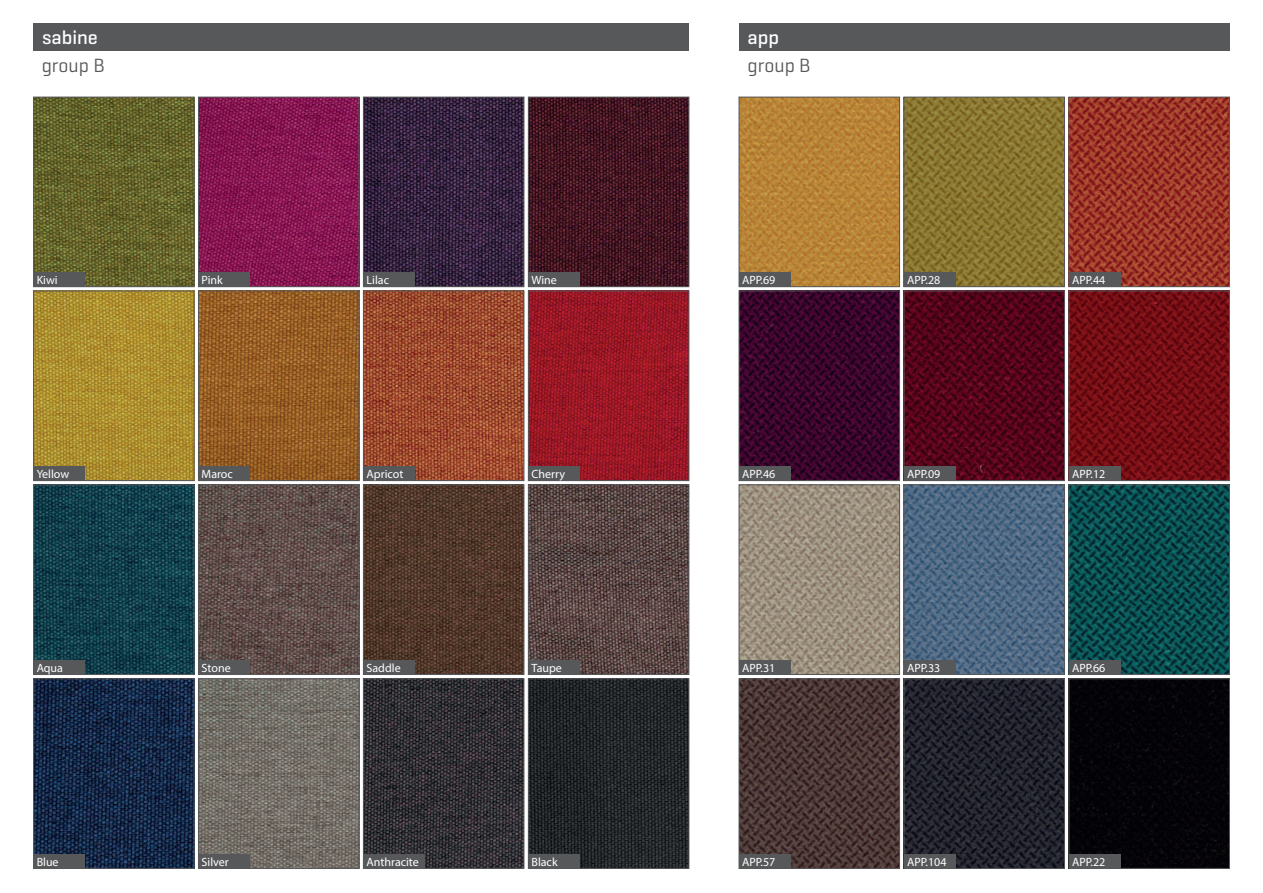
<style>
.page{position:relative;width:1263px;height:893px;background:#fff}
.page>*{position:absolute;margin:0;border:0;box-sizing:border-box;transform-origin:0 0}
.t1{font:19.5px "Geogrotesque";color:#57585a}
.t2{font:500 19.5px "Geogrotesque";color:#fff}
.t3{font:12px "Myriad Pro";color:#fff}
</style>
<div class="page">
<div style="left:1071px;top:681px;width:157px;height:186px;background:#030307"></div>
<img style="left:906px;top:681px;width:157px;height:186px">
<img style="left:741px;top:681px;width:157px;height:186px">
<img style="left:906px;top:487px;width:157px;height:186px">
<img style="left:741px;top:487px;width:157px;height:186px">
<img style="left:1071px;top:293px;width:157px;height:186px">
<img style="left:906px;top:293px;width:157px;height:186px">
<img style="left:741px;top:293px;width:157px;height:186px">
<img style="left:1071px;top:99px;width:157px;height:186px">
<img style="left:906px;top:99px;width:157px;height:186px">
<img style="left:741px;top:99px;width:157px;height:186px">
<img style="left:1071px;top:487px;width:157px;height:186px">
<div style="left:33px;top:24px;width:656px;height:27px;background:#57585a"></div>
<div style="left:739px;top:24px;width:491px;height:27px;background:#57585a"></div>
<img style="left:200px;top:99px;width:157px;height:186px">
<div style="left:198px;top:97px;width:161px;height:190px;border:1px solid #57585a"></div>
<img style="left:35px;top:99px;width:157px;height:186px">
<div style="left:33px;top:97px;width:161px;height:190px;border:1px solid #57585a"></div>
<img style="left:365px;top:99px;width:157px;height:186px">
<div style="left:363px;top:97px;width:161px;height:190px;border:1px solid #57585a"></div>
<img style="left:530px;top:99px;width:157px;height:186px">
<div style="left:528px;top:97px;width:161px;height:190px;border:1px solid #57585a"></div>
<div style="left:528px;top:272px;width:52px;height:15px;background:#57585a"></div>
<div style="left:363px;top:272px;width:52px;height:15px;background:#57585a"></div>
<div style="left:198px;top:272px;width:52px;height:15px;background:#57585a"></div>
<div style="left:33px;top:272px;width:52px;height:15px;background:#57585a"></div>
<img style="left:200px;top:293px;width:157px;height:186px">
<div style="left:198px;top:291px;width:161px;height:190px;border:1px solid #57585a"></div>
<img style="left:35px;top:293px;width:157px;height:186px">
<div style="left:33px;top:291px;width:161px;height:190px;border:1px solid #57585a"></div>
<img style="left:365px;top:293px;width:157px;height:186px">
<div style="left:363px;top:291px;width:161px;height:190px;border:1px solid #57585a"></div>
<img style="left:530px;top:293px;width:157px;height:186px">
<div style="left:528px;top:291px;width:161px;height:190px;border:1px solid #57585a"></div>
<div style="left:528px;top:466px;width:52px;height:15px;background:#57585a"></div>
<div style="left:363px;top:466px;width:52px;height:15px;background:#57585a"></div>
<div style="left:198px;top:466px;width:52px;height:15px;background:#57585a"></div>
<div style="left:33px;top:466px;width:52px;height:15px;background:#57585a"></div>
<img style="left:200px;top:487px;width:157px;height:186px">
<div style="left:198px;top:485px;width:161px;height:190px;border:1px solid #57585a"></div>
<img style="left:35px;top:487px;width:157px;height:186px">
<div style="left:33px;top:485px;width:161px;height:190px;border:1px solid #57585a"></div>
<img style="left:365px;top:487px;width:157px;height:186px">
<div style="left:363px;top:485px;width:161px;height:190px;border:1px solid #57585a"></div>
<img style="left:530px;top:487px;width:157px;height:186px">
<div style="left:528px;top:485px;width:161px;height:190px;border:1px solid #57585a"></div>
<div style="left:528px;top:660px;width:52px;height:15px;background:#57585a"></div>
<div style="left:363px;top:660px;width:52px;height:15px;background:#57585a"></div>
<div style="left:198px;top:660px;width:52px;height:15px;background:#57585a"></div>
<div style="left:33px;top:660px;width:52px;height:15px;background:#57585a"></div>
<img style="left:200px;top:681px;width:157px;height:186px">
<div style="left:198px;top:679px;width:161px;height:190px;border:1px solid #57585a"></div>
<img style="left:35px;top:681px;width:157px;height:186px">
<div style="left:33px;top:679px;width:161px;height:190px;border:1px solid #57585a"></div>
<img style="left:365px;top:681px;width:157px;height:186px">
<div style="left:363px;top:679px;width:161px;height:190px;border:1px solid #57585a"></div>
<img style="left:530px;top:681px;width:157px;height:186px">
<div style="left:528px;top:679px;width:161px;height:190px;border:1px solid #57585a"></div>
<div style="left:528px;top:854px;width:52px;height:15px;background:#57585a"></div>
<div style="left:363px;top:854px;width:62px;height:15px;background:#57585a"></div>
<div style="left:198px;top:854px;width:52px;height:15px;background:#57585a"></div>
<div style="left:33px;top:854px;width:52px;height:15px;background:#57585a"></div>
<div style="left:1069px;top:679px;width:161px;height:190px;border:1px solid #57585a"></div>
<div style="left:904px;top:679px;width:161px;height:190px;border:1px solid #57585a"></div>
<div style="left:739px;top:679px;width:161px;height:190px;border:1px solid #57585a"></div>
<div style="left:1069px;top:854px;width:51px;height:15px;background:#57585a"></div>
<div style="left:904px;top:854px;width:52px;height:15px;background:#57585a"></div>
<div style="left:739px;top:854px;width:52px;height:15px;background:#57585a"></div>
<div style="left:1069px;top:97px;width:161px;height:190px;border:1px solid #57585a"></div>
<div style="left:1069px;top:291px;width:161px;height:190px;border:1px solid #57585a"></div>
<div style="left:1069px;top:485px;width:161px;height:190px;border:1px solid #57585a"></div>
<div style="left:904px;top:97px;width:161px;height:190px;border:1px solid #57585a"></div>
<div style="left:904px;top:291px;width:161px;height:190px;border:1px solid #57585a"></div>
<div style="left:904px;top:485px;width:161px;height:190px;border:1px solid #57585a"></div>
<div style="left:739px;top:97px;width:161px;height:190px;border:1px solid #57585a"></div>
<div style="left:739px;top:291px;width:161px;height:190px;border:1px solid #57585a"></div>
<div style="left:739px;top:485px;width:161px;height:190px;border:1px solid #57585a"></div>
<div style="left:1069px;top:272px;width:51px;height:15px;background:#57585a"></div>
<div style="left:1069px;top:466px;width:51px;height:15px;background:#57585a"></div>
<div style="left:1069px;top:660px;width:51px;height:15px;background:#57585a"></div>
<div style="left:904px;top:272px;width:52px;height:15px;background:#57585a"></div>
<div style="left:904px;top:466px;width:52px;height:15px;background:#57585a"></div>
<div style="left:904px;top:660px;width:52px;height:15px;background:#57585a"></div>
<div style="left:739px;top:272px;width:52px;height:15px;background:#57585a"></div>
<div style="left:739px;top:466px;width:52px;height:15px;background:#57585a"></div>
<div style="left:739px;top:660px;width:52px;height:15px;background:#57585a"></div>
<h1 class="t2" style="left:42px;top:25px;width:57px">sabine</h1>
<h1 class="t2" style="left:747px;top:25px;width:33px">app</h1>
<h1 class="t1" style="left:42px;top:53px;width:65px">group B</h1>
<h1 class="t1" style="left:747px;top:53px;width:65px">group B</h1>
<p class="t3" style="left:37px;top:273px;width:23px">Kiwi</p>
<p class="t3" style="left:202px;top:273px;width:23px">Pink</p>
<p class="t3" style="left:367px;top:273px;width:24px">Lilac</p>
<p class="t3" style="left:531px;top:273px;width:27px">Wine</p>
<p class="t3" style="left:742px;top:273px;width:35px">APP.69</p>
<p class="t3" style="left:907px;top:273px;width:35px">APP.28</p>
<p class="t3" style="left:1072px;top:273px;width:35px">APP.44</p>
<p class="t3" style="left:37px;top:467px;width:34px">Yellow</p>
<p class="t3" style="left:202px;top:467px;width:33px">Maroc</p>
<p class="t3" style="left:367px;top:467px;width:38px">Apricot</p>
<p class="t3" style="left:531px;top:467px;width:35px">Cherry</p>
<p class="t3" style="left:742px;top:467px;width:35px">APP.46</p>
<p class="t3" style="left:907px;top:467px;width:35px">APP.09</p>
<p class="t3" style="left:1072px;top:467px;width:35px">APP.12</p>
<p class="t3" style="left:37px;top:661px;width:28px">Aqua</p>
<p class="t3" style="left:202px;top:661px;width:31px">Stone</p>
<p class="t3" style="left:367px;top:661px;width:36px">Saddle</p>
<p class="t3" style="left:531px;top:661px;width:32px">Taupe</p>
<p class="t3" style="left:742px;top:661px;width:35px">APP.31</p>
<p class="t3" style="left:907px;top:661px;width:35px">APP.33</p>
<p class="t3" style="left:1072px;top:661px;width:35px">APP.66</p>
<p class="t3" style="left:37px;top:855px;width:23px">Blue</p>
<p class="t3" style="left:202px;top:855px;width:29px">Silver</p>
<p class="t3" style="left:367px;top:855px;width:54px">Anthracite</p>
<p class="t3" style="left:531px;top:855px;width:28px">Black</p>
<p class="t3" style="left:742px;top:855px;width:35px">APP.57</p>
<p class="t3" style="left:907px;top:855px;width:41px">APP.104</p>
<p class="t3" style="left:1072px;top:855px;width:35px">APP.22</p>
</div>
